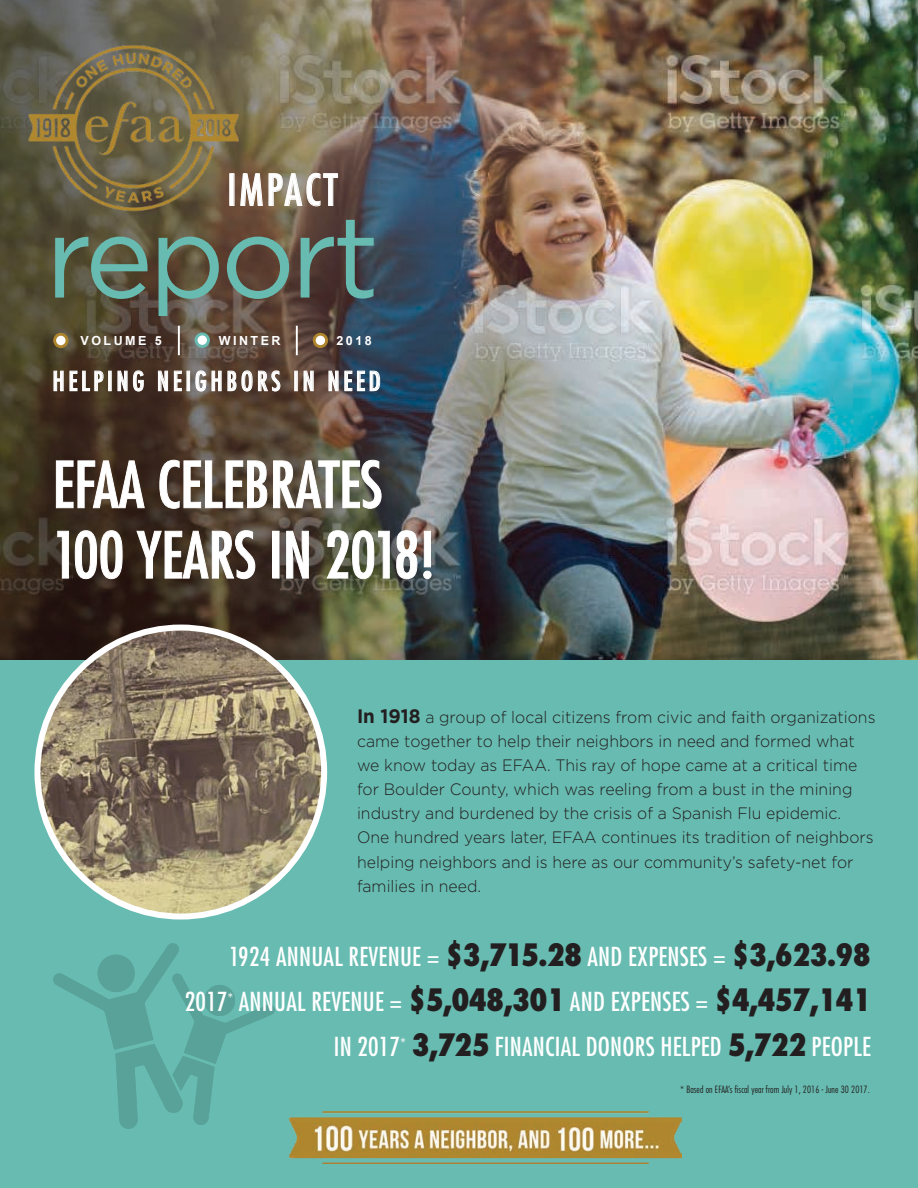
<style>
.page{position:relative;width:918px;height:1188px;background:#fff}
.page>*{position:absolute;margin:0;border:0;box-sizing:border-box;transform-origin:0 0}
.t1{font:115.5px "Gotham";letter-spacing:-.04em;color:#67bbb0}
.t2{font:condensed 62.1px/70.3px "Futura Std";color:#fff}
.t3{font:condensed 42px "Futura Std";letter-spacing:.075em;color:#fff}
.t4{font:condensed 25.95px "Futura Std";letter-spacing:.14em;color:#fff}
.t5{font:condensed 25.5px/45px "Futura Std";letter-spacing:.01em;color:#fff;text-align:right}
.t6{font:300 16.5px/24px "Gotham";color:#231f20;scale:.96 1}
.t7{font:700 12.45px "Arial";letter-spacing:.2em;color:#fff}
.t8{font:300 condensed 9.75px "Futura Std";letter-spacing:.01em;color:#231f20}
.s1{font-weight:700;font-size:19.5px}
.s2{font-family:"Futura";font-weight:800;font-size:30px;color:#231f20}
</style>
<div class="page">
<img style="left:808px;top:0;width:110px;height:661px">
<img style="left:0;top:0;width:808px;height:661px">
<div style="left:0;top:661px;width:918px;height:527px;background:#67bbb0"></div>
<svg style="left:269px;top:173px;width:69px;height:33px;background:#928476"></svg>
<hr style="left:178px;top:326px;width:2px;height:29px;background:#fff">
<hr style="left:296px;top:326px;width:2px;height:29px;background:#fff">
<div style="left:55px;top:334px;width:12px;height:13px;background:#fff;border-radius:50%"></div>
<div style="left:53px;top:333px;width:15px;height:15px;border:3px solid #ae852d;border-radius:50%"></div>
<div style="left:196px;top:334px;width:12px;height:12px;background:#fff;border-radius:50%"></div>
<div style="left:195px;top:333px;width:15px;height:15px;border:3px solid #67bbb0;border-radius:50%"></div>
<div style="left:314px;top:334px;width:13px;height:13px;background:#fff;border-radius:50%"></div>
<div style="left:313px;top:333px;width:15px;height:15px;border:3px solid #ae852d;border-radius:50%"></div>
<svg style="left:54px;top:371px;width:50px;height:20px"></svg>
<div style="left:108px;top:371px;width:3px;height:20px;border:1px solid #fff"></div>
<svg style="left:118px;top:370px;width:26px;height:21px"></svg>
<svg style="left:158px;top:371px;width:10px;height:20px"></svg>
<svg style="left:174px;top:371px;width:8px;height:20px"></svg>
<div style="left:187px;top:371px;width:3px;height:20px;border:1px solid #fff"></div>
<svg style="left:195px;top:370px;width:85px;height:21px;background:#86786f"></svg>
<div style="left:294px;top:371px;width:4px;height:20px;border:1px solid #fff"></div>
<svg style="left:304px;top:371px;width:10px;height:20px"></svg>
<svg style="left:329px;top:371px;width:51px;height:20px"></svg>
<svg style="left:56px;top:460px;width:89px;height:48px;background:#584a40"></svg>
<svg style="left:159px;top:460px;width:223px;height:49px;background:#6c6458"></svg>
<svg style="left:57px;top:531px;width:12px;height:48px"></svg>
<svg style="left:75px;top:530px;width:48px;height:49px;background:#5b4f44"></svg>
<svg style="left:136px;top:530px;width:120px;height:49px;background:#5e5247"></svg>
<svg style="left:286px;top:531px;width:23px;height:48px"></svg>
<svg style="left:326px;top:530px;width:64px;height:49px;background:#6d715e"></svg>
<svg style="left:396px;top:530px;width:36px;height:49px;background:#777373"></svg>
<svg style="left:53px;top:943px;width:222px;height:186px"></svg>
<div style="left:98px;top:955px;width:37px;height:37px;background:#59a299;border-radius:50%"></div>
<div style="left:204px;top:985px;width:31px;height:31px;background:#59a299;border-radius:50%"></div>
<img style="left:37px;top:628px;width:287px;height:288px">
<img style="left:289px;top:1112px;width:392px;height:52px">
<img style="left:2px;top:0;width:262px;height:259px">
<h3 class="t3" style="left:227px;top:165px;width:112px">IMPACT</h3>
<h1 class="t1" style="left:45px;top:183px;width:336px">report</h1>
<p class="t7" style="left:80px;top:333px;width:83px">VOLUME 5</p>
<p class="t7" style="left:219px;top:333px;width:63px">WINTER</p>
<p class="t7" style="left:336px;top:333px;width:37px">2018</p>
<h3 class="t4" style="left:52px;top:366px;width:330px">HELPING NEIGHBORS IN NEED</h3>
<h2 class="t2" style="left:53px;top:449px;width:384px">EFAA CELEBRATES<br>100 YEARS IN 2018!</h2>
<p class="t6" style="left:357px;top:705px;width:542px"><span class="s1">In 1918</span> a group of local citizens from civic and faith organizations came together to help their neighbors in need and formed what we know today as EFAA. This ray of hope came at a critical time for Boulder County, which was reeling from a bust in the mining industry and burdened by the crisis of a Spanish Flu epidemic.<br>One hundred years later, EFAA continues its tradition of neighbors helping neighbors and is here as our community’s safety-net for families in need.</p>
<h3 class="t5" style="left:185px;top:934px;width:687px">1924 ANNUAL REVENUE = <span class="s2">$3,715.28</span> AND EXPENSES = <span class="s2">$3,623.98<br></span>2017<sup>*</sup> ANNUAL REVENUE = <span class="s2">$5,048,301</span> AND EXPENSES = <span class="s2">$4,457,141<br></span>IN 2017<sup>*</sup> <span class="s2">3,725</span> FINANCIAL DONORS HELPED <span class="s2">5,722</span> PEOPLE</h3>
<p class="t8" style="left:680px;top:1083px;width:191px">* Based on EFAA’s fiscal year from July 1, 2016 - June 30 2017.</p>
</div>
